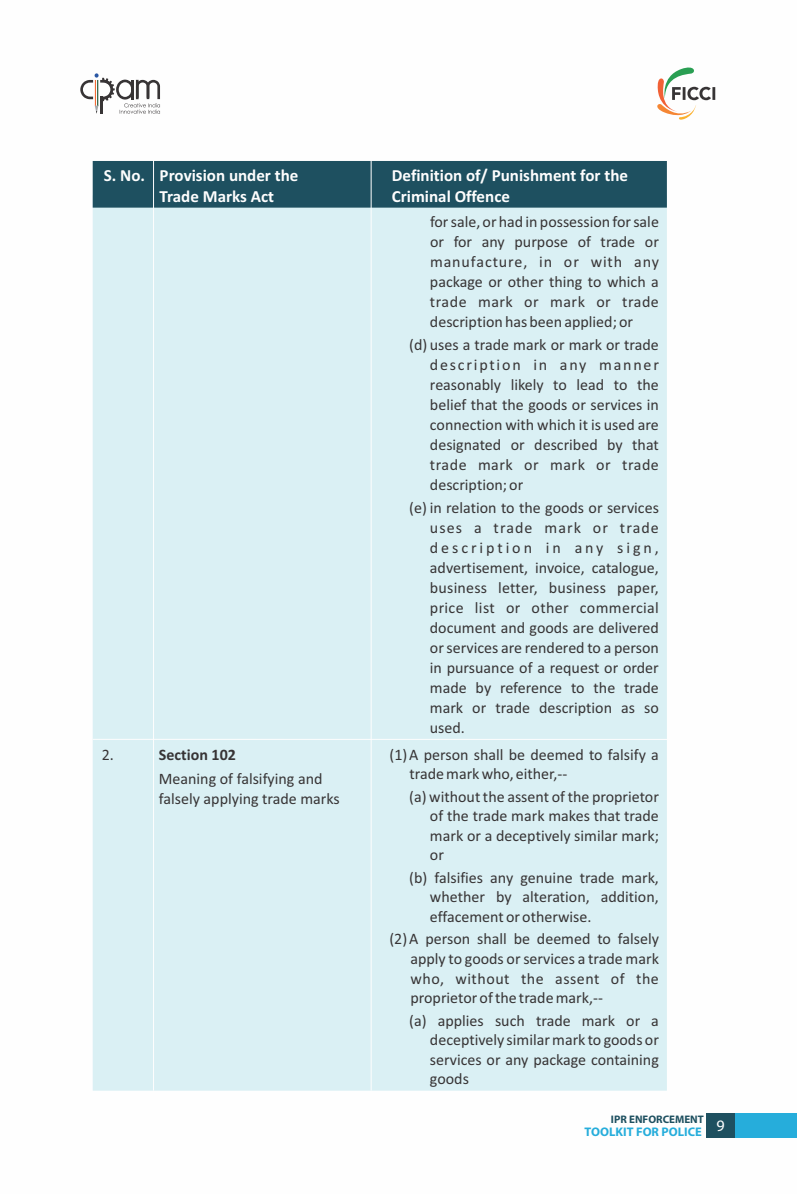
<style>
.page{position:relative;width:797px;height:1194px;background:#fff}
.page>*{position:absolute;margin:0;border:0;box-sizing:border-box;transform-origin:0 0}
.t1{font:700 17px "Calibri";color:#fefefe}
.t2{font:16px/20px "Calibri";color:#373435;text-align:justify}
.t3{font:700 16px "Calibri";color:#373435}
.t4{font:16px "Myriad Pro";color:#fefefe}
.t5{font:700 12.4px "Myriad Pro";color:#26addb}
.t6{font:700 11px "Myriad Pro";color:#1e5060}
</style>
<div class="page">
<div style="left:93px;top:207px;width:574px;height:883px;background:#daf0f4"></div>
<div style="left:93px;top:161px;width:574px;height:46px;background:#1e5060"></div>
<hr style="left:370px;top:157px;width:1px;height:933px;background:#fefefe">
<hr style="left:153px;top:157px;width:1px;height:933px;background:#fefefe">
<hr style="left:93px;top:738px;width:574px;height:1px;background:#fefefe">
<svg style="left:657px;top:67px;width:58px;height:53px"></svg>
<svg style="left:80px;top:73px;width:80px;height:41px"></svg>
<div style="left:706px;top:1113px;width:28px;height:24px;background:#1e5060"></div>
<div style="left:736px;top:1113px;width:61px;height:24px;background:#26addb"></div>
<p class="t1" style="left:104px;top:168px;width:196px">S. No. Provision under the</p>
<p class="t1" style="left:392px;top:168px;width:238px">Definition of/ Punishment for the</p>
<p class="t1" style="left:160px;top:189px;width:116px">Trade Marks Act</p>
<p class="t1" style="left:392px;top:189px;width:120px">Criminal Offence</p>
<p class="t2" style="left:430px;top:213px;width:230px">for sale, or had in possession for sale or for any purpose of trade or manufacture, in or with any package or other thing to which a trade mark or mark or trade description has been applied; or</p>
<p class="t2" style="left:430px;top:336px;width:230px;text-indent:-21px">(d) uses a trade mark or mark or trade description in any manner reasonably likely to lead to the belief that the goods or services in connection with which it is used are designated or described by that trade mark or mark or trade description; or</p>
<p class="t2" style="left:430px;top:499px;width:230px;text-indent:-21px">(e) in relation to the goods or services uses a trade mark or trade description in any sign, advertisement, invoice, catalogue, business letter, business paper, price list or other commercial document and goods are delivered or services are rendered to a person in pursuance of a request or order made by reference to the trade mark or trade description as so used.</p>
<p class="t3" style="left:159px;top:747px;width:78px">Section 102</p>
<p class="t2" style="left:159px;top:770px;width:182px">Meaning of falsifying and falsely applying trade marks</p>
<p class="t2" style="left:102px;top:745px;width:14px">2.</p>
<p class="t2" style="left:409px;top:745px;width:251px;text-indent:-20px">(1) A person shall be deemed to falsify a trade mark who, either,--</p>
<p class="t2" style="left:430px;top:787px;width:230px;text-indent:-21px">(a) without the assent of the proprietor of the trade mark makes that trade mark or a deceptively similar mark; or</p>
<p class="t2" style="left:430px;top:868px;width:230px;text-indent:-21px">(b) falsifies any genuine trade mark, whether by alteration, addition, effacement or otherwise.</p>
<p class="t2" style="left:410px;top:930px;width:250px;text-indent:-21px">(2) A person shall be deemed to falsely apply to goods or services a trade mark who, without the assent of the proprietor of the trade mark,--</p>
<p class="t2" style="left:430px;top:1011px;width:230px;text-indent:-21px">(a) applies such trade mark or a deceptively similar mark to goods or services or any package containing goods</p>
<p class="t6" style="left:611px;top:1114px;width:94px">IPR ENFORCEMENT</p>
<p class="t5" style="left:584px;top:1125px;width:119px">TOOLKIT FOR POLICE</p>
<p class="t4" style="left:716px;top:1118px;width:10px">9</p>
</div>
